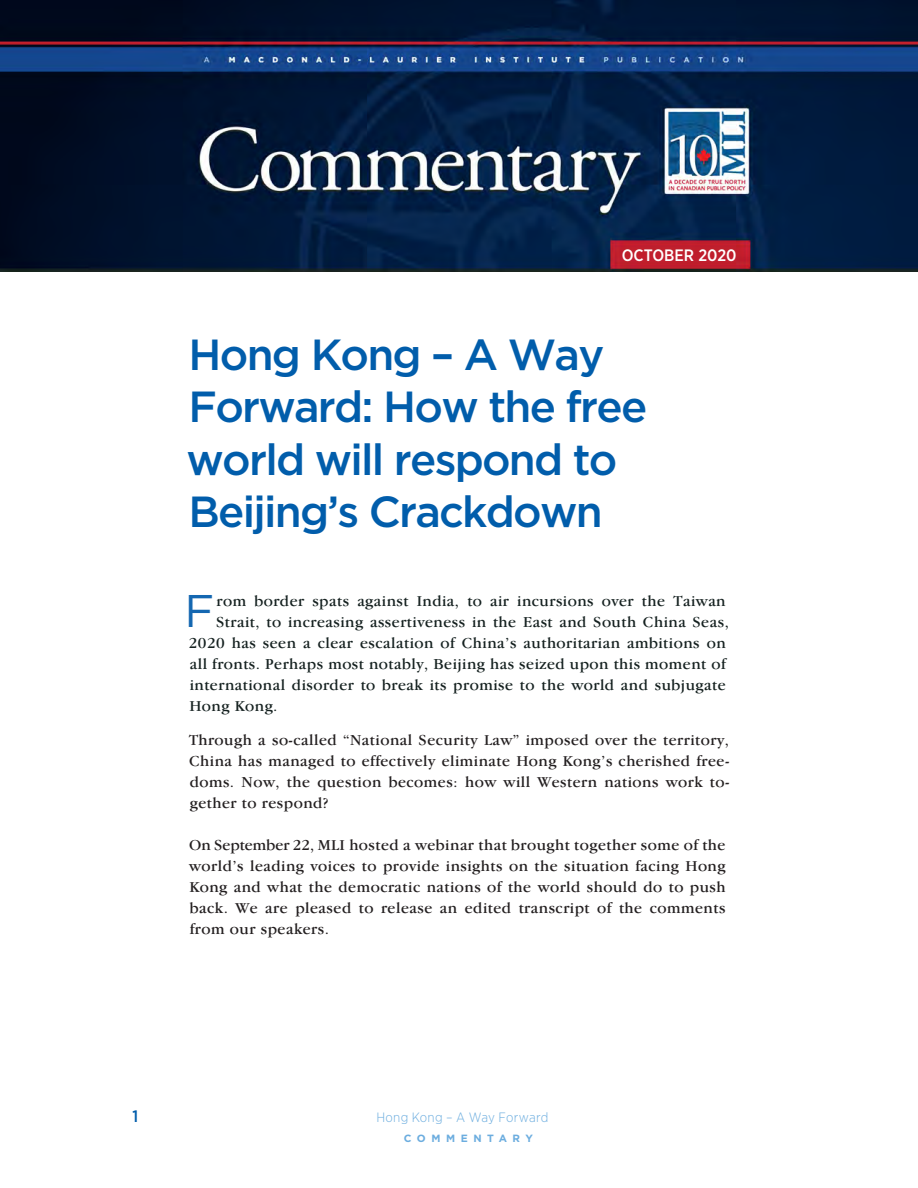
<style>
.page{position:relative;width:918px;height:1188px;background:#fff}
.page>*{position:absolute;margin:0;border:0;box-sizing:border-box;transform-origin:0 0}
.Intro_paragraph_with{font:45.75px "Gotham";color:#1467b1}
.H-1{font:500 43.5px/52.5px "Gotham";letter-spacing:-.04em;color:#015dab}
.t1{font:500 16.5px "Gotham Narrow";color:#fff}
.t2{font:500 16.5px "Gotham Narrow";color:#015dab}
.t3{font:15.75px/21px "Garamond IT Cby BT";letter-spacing:.03em;color:#231f20;text-align:justify}
.Intro_paragraph_with-2{font:15.75px "Garamond IT Cby BT";letter-spacing:.03em;color:#152120}
.t4{font:300 13.5px "Gotham Narrow";letter-spacing:.02em;color:#6caddf}
.t5{font:700 10.5px "Gotham";letter-spacing:.52em;color:#6caddf}
</style>
<div class="page">
<img style="left:0;top:0;width:918px;height:272px">
<p class="t1" style="left:622px;top:244px;width:116px">OCTOBER 2020</p>
<p class="H-1" style="left:187px;top:327px;width:462px">Hong Kong – A Way<br>Forward: How the free world will respond to<br>Beijing’s Crackdown</p>
<p class="Intro_paragraph_with" style="left:184px;top:586px;width:32px">F</p>
<p class="Intro_paragraph_with-2" style="left:217px;top:592px;width:511px">rom border spats against India, to air incursions over the Taiwan</p>
<p class="Intro_paragraph_with-2" style="left:216px;top:613px;width:514px">Strait, to increasing assertiveness in the East and South China Seas,</p>
<p class="Intro_paragraph_with-2" style="left:189px;top:634px;width:538px">2020 has seen a clear escalation of China’s authoritarian ambitions on</p>
<p class="Intro_paragraph_with-2" style="left:190px;top:655px;width:537px">all fronts. Perhaps most notably, Beijing has seized upon this moment of</p>
<p class="Intro_paragraph_with-2" style="left:190px;top:676px;width:538px">international disorder to break its promise to the world and subjugate</p>
<p class="Intro_paragraph_with-2" style="left:189px;top:697px;width:90px">Hong Kong.</p>
<p class="t3" style="left:189px;top:730px;width:542px">Through a so-called “National Security Law” imposed over the territory, China has managed to effectively eliminate Hong Kong’s cherished free&shy;doms. Now, the question becomes: how will Western nations work to&shy;gether to respond?</p>
<p class="t3" style="left:189px;top:835px;width:538px">On September 22, MLI hosted a webinar that brought together some of the world’s leading voices to provide insights on the situation facing Hong Kong and what the democratic nations of the world should do to push back. We are pleased to release an edited transcript of the comments from our speakers.</p>
<p class="t2" style="left:132px;top:1106px;width:7px">1</p>
<p class="t4" style="left:376px;top:1109px;width:174px">Hong Kong – A Way Forward</p>
<p class="t5" style="left:404px;top:1132px;width:130px">COMMENTARY</p>
</div>
